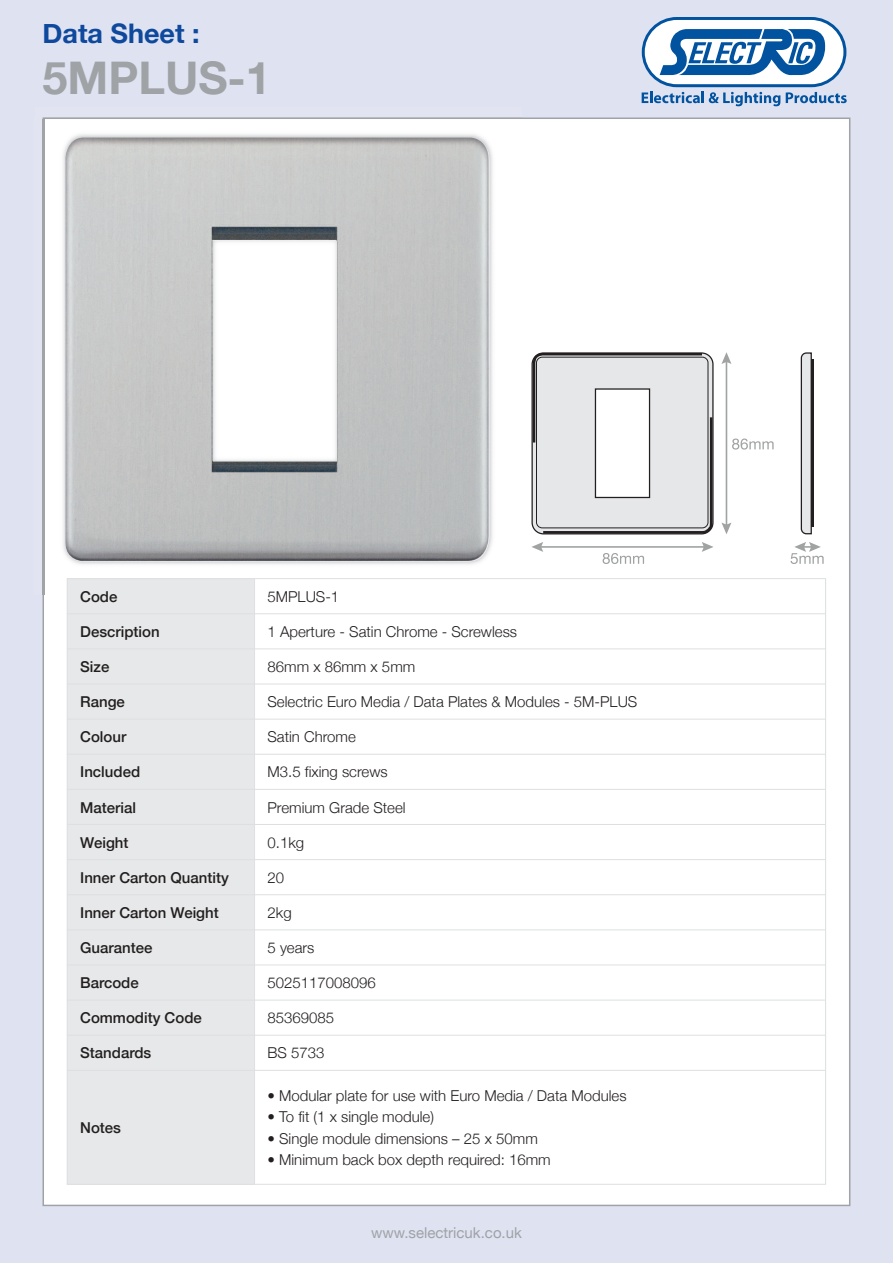
<style>
.page{position:relative;width:893px;height:1263px;background:#dfe2f1}
.page>*{position:absolute;margin:0;border:0;box-sizing:border-box;transform-origin:0 0}
.t1{font:700 45px "Helvetica Neue";color:#9fa3a6}
.t2{font:700 27px "Helvetica Neue";color:#0f499d}
.t3{font:300 15px "Helvetica Neue";color:#231f20}
.t4{font:500 15px "Helvetica Neue";color:#231f20}
.t5{font:15px "Helvetica Neue";color:#9fa3a6}
</style>
<div class="page">
<div style="left:44px;top:119px;width:805px;height:1086px;background:#fff"></div>
<svg style="left:642px;top:17px;width:205px;height:89px"></svg>
<img style="left:42px;top:117px;width:480px;height:477px">
<img style="left:43px;top:119px;width:1px;height:475px">
<img style="left:66px;top:138px;width:423px;height:423px">
<div style="left:67px;top:578px;width:188px;height:36px;background:#e7e8e9"></div>
<div style="left:255px;top:578px;width:571px;height:36px;background:#fff"></div>
<div style="left:67px;top:614px;width:188px;height:35px;background:#e7e8e9"></div>
<div style="left:67px;top:649px;width:188px;height:35px;background:#e7e8e9"></div>
<div style="left:67px;top:684px;width:188px;height:35px;background:#e7e8e9"></div>
<div style="left:67px;top:719px;width:188px;height:35px;background:#e7e8e9"></div>
<div style="left:67px;top:754px;width:188px;height:35px;background:#e7e8e9"></div>
<div style="left:67px;top:789px;width:188px;height:35px;background:#e7e8e9"></div>
<div style="left:67px;top:824px;width:188px;height:36px;background:#e7e8e9"></div>
<div style="left:67px;top:860px;width:188px;height:35px;background:#e7e8e9"></div>
<div style="left:67px;top:895px;width:188px;height:35px;background:#e7e8e9"></div>
<div style="left:67px;top:930px;width:188px;height:35px;background:#e7e8e9"></div>
<div style="left:67px;top:965px;width:188px;height:35px;background:#e7e8e9"></div>
<div style="left:67px;top:1000px;width:188px;height:35px;background:#e7e8e9"></div>
<div style="left:67px;top:1035px;width:188px;height:35px;background:#e7e8e9"></div>
<div style="left:67px;top:1070px;width:188px;height:114px;background:#e7e8e9"></div>
<hr style="left:67px;top:578px;width:1px;height:606px;background:#dedfe0">
<hr style="left:254px;top:578px;width:1px;height:606px;background:#dedfe0">
<hr style="left:825px;top:578px;width:1px;height:606px;background:#dedfe0">
<hr style="left:67px;top:578px;width:759px;height:1px;background:#dedfe0">
<hr style="left:67px;top:613px;width:759px;height:1px;background:#dedfe0">
<hr style="left:67px;top:649px;width:759px;height:1px;background:#dedfe0">
<hr style="left:67px;top:684px;width:759px;height:1px;background:#dedfe0">
<hr style="left:67px;top:719px;width:759px;height:1px;background:#dedfe0">
<hr style="left:67px;top:754px;width:759px;height:1px;background:#dedfe0">
<hr style="left:67px;top:789px;width:759px;height:1px;background:#dedfe0">
<hr style="left:67px;top:824px;width:759px;height:1px;background:#dedfe0">
<hr style="left:67px;top:859px;width:759px;height:1px;background:#dedfe0">
<hr style="left:67px;top:894px;width:759px;height:1px;background:#dedfe0">
<hr style="left:67px;top:929px;width:759px;height:1px;background:#dedfe0">
<hr style="left:67px;top:965px;width:759px;height:1px;background:#dedfe0">
<hr style="left:67px;top:1000px;width:759px;height:1px;background:#dedfe0">
<hr style="left:67px;top:1035px;width:759px;height:1px;background:#dedfe0">
<hr style="left:67px;top:1070px;width:759px;height:1px;background:#dedfe0">
<hr style="left:67px;top:1184px;width:759px;height:1px;background:#dedfe0">
<svg style="left:721px;top:352px;width:53px;height:182px"></svg>
<svg style="left:532px;top:542px;width:182px;height:22px"></svg>
<svg style="left:790px;top:542px;width:34px;height:22px"></svg>
<svg style="left:800px;top:352px;width:12px;height:183px;background:#c7c7c9"></svg>
<hr style="left:811px;top:359px;width:3px;height:167px;background:#231f20">
<svg style="left:531px;top:352px;width:183px;height:183px;background:#d3d4d5"></svg>
<div style="left:595px;top:389px;width:54px;height:108px;background:#fff"></div>
<div style="left:595px;top:388px;width:55px;height:110px;border:1px solid #231f20"></div>
<h2 class="t2" style="left:43px;top:17px;width:159px">Data Sheet :</h2>
<h1 class="t1" style="left:43px;top:50px;width:230px">5MPLUS-1</h1>
<p class="t4" style="left:80px;top:587px;width:39px">Code</p>
<p class="t3" style="left:268px;top:587px;width:73px">5MPLUS-1</p>
<p class="t4" style="left:80px;top:622px;width:81px">Description</p>
<p class="t3" style="left:268px;top:622px;width:251px">1 Aperture - Satin Chrome - Screwless</p>
<p class="t4" style="left:80px;top:657px;width:31px">Size</p>
<p class="t3" style="left:268px;top:658px;width:149px">86mm x 86mm x 5mm</p>
<p class="t4" style="left:80px;top:693px;width:46px">Range</p>
<p class="t3" style="left:268px;top:693px;width:371px">Selectric Euro Media / Data Plates &amp; Modules - 5M-PLUS</p>
<p class="t4" style="left:80px;top:728px;width:48px">Colour</p>
<p class="t3" style="left:268px;top:728px;width:90px">Satin Chrome</p>
<p class="t4" style="left:80px;top:763px;width:62px">Included</p>
<p class="t3" style="left:268px;top:763px;width:122px">M3.5 fixing screws</p>
<p class="t4" style="left:80px;top:798px;width:57px">Material</p>
<p class="t3" style="left:268px;top:798px;width:140px">Premium Grade Steel</p>
<p class="t4" style="left:80px;top:833px;width:50px">Weight</p>
<p class="t3" style="left:268px;top:830px;width:38px">0.1kg</p>
<p class="t4" style="left:80px;top:868px;width:150px">Inner Carton Quantity</p>
<p class="t3" style="left:268px;top:868px;width:18px">20</p>
<p class="t4" style="left:80px;top:903px;width:140px">Inner Carton Weight</p>
<p class="t3" style="left:268px;top:903px;width:26px">2kg</p>
<p class="t4" style="left:80px;top:938px;width:74px">Guarantee</p>
<p class="t3" style="left:268px;top:938px;width:48px">5 years</p>
<p class="t4" style="left:80px;top:973px;width:60px">Barcode</p>
<p class="t3" style="left:268px;top:974px;width:110px">5025117008096</p>
<p class="t4" style="left:80px;top:1009px;width:123px">Commodity Code</p>
<p class="t3" style="left:268px;top:1009px;width:68px">85369085</p>
<p class="t4" style="left:80px;top:1044px;width:73px">Standards</p>
<p class="t3" style="left:268px;top:1044px;width:58px">BS 5733</p>
<p class="t4" style="left:80px;top:1118px;width:42px">Notes</p>
<p class="t3" style="left:268px;top:1086px;width:360px">• Modular plate for use with Euro Media / Data Modules</p>
<p class="t3" style="left:268px;top:1108px;width:168px">• To fit (1 x single module)</p>
<p class="t3" style="left:268px;top:1129px;width:272px">• Single module dimensions – 25 x 50mm</p>
<p class="t3" style="left:268px;top:1150px;width:285px">• Minimum back box depth required: 16mm</p>
<p class="t5" style="left:371px;top:1224px;width:152px">www.selectricuk.co.uk</p>
</div>
